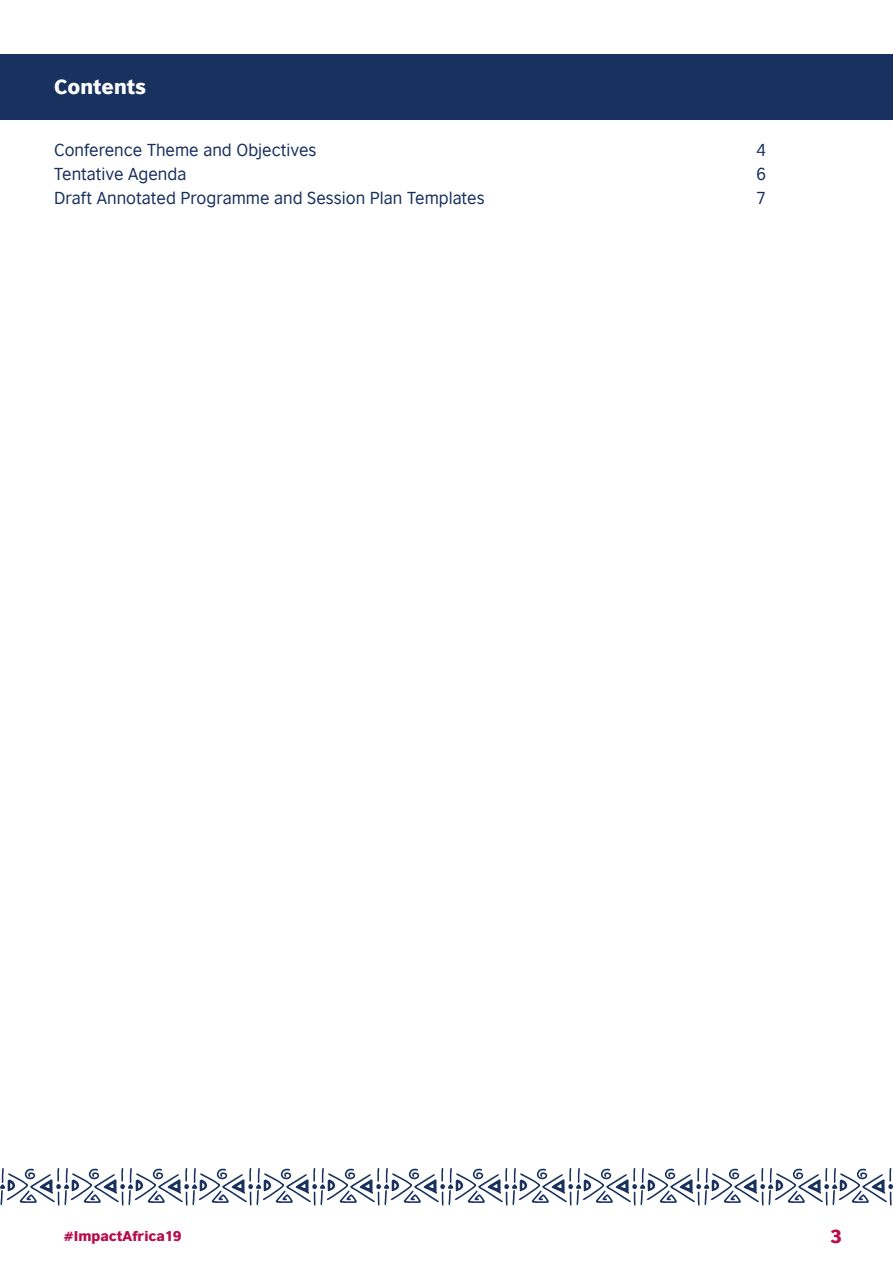
<style>
.page{position:relative;width:893px;height:1263px;background:#fff}
.page>*{position:absolute;margin:0;border:0;box-sizing:border-box;transform-origin:0 0}
.t1{font:65.85px "Rabsypattern";color:#19315e}
.t2{font:900 19.5px "British Council Sans";color:#fff}
.t3{font:900 18px "British Council Sans";color:#b80d4e}
.t4{font:16.5px "British Council Sans";color:#19315e}
.t5{font:900 13.5px "British Council Sans";color:#b80d4e}
</style>
<div class="page">
<div style="left:0;top:54px;width:893px;height:65px;background:#19315e"></div>
<p class="t2" style="left:54px;top:69px;width:94px">Contents</p>
<p class="t4" style="left:54px;top:136px;width:264px">Conference Theme and Objectives</p>
<p class="t4" style="left:756px;top:136px;width:12px">4</p>
<p class="t4" style="left:54px;top:160px;width:134px">Tentative Agenda</p>
<p class="t4" style="left:756px;top:160px;width:12px">6</p>
<p class="t4" style="left:54px;top:184px;width:432px">Draft Annotated Programme and Session Plan Templates</p>
<p class="t4" style="left:756px;top:184px;width:12px">7</p>
<h1 class="t1" style="left:-1px;top:1157px;width:898px">yyyyyyyyyyyyyy</h1>
<p class="t5" style="left:64px;top:1223px;width:119px">#ImpactAfrica19</p>
<p class="t3" style="left:830px;top:1219px;width:13px">3</p>
</div>
